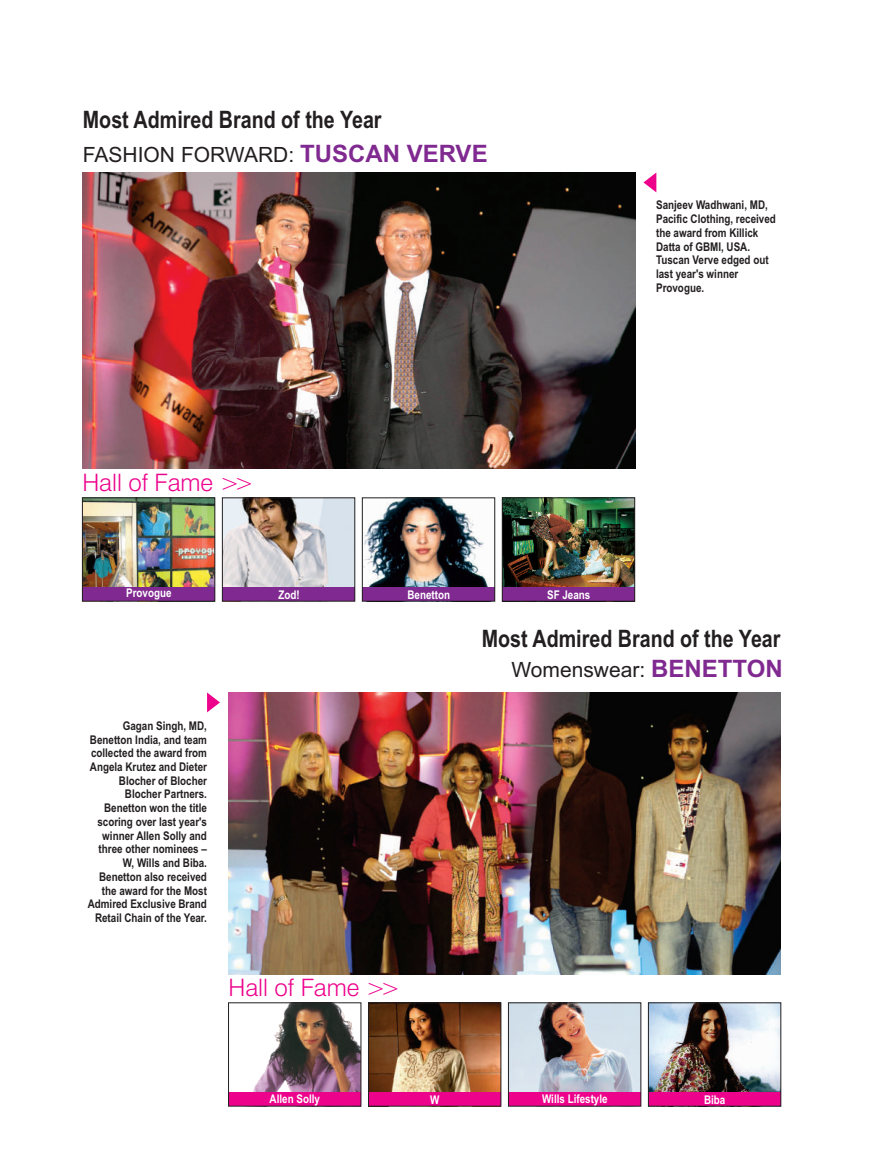
<style>
.page{position:relative;width:872px;height:1170px;background:#fff}
.page>*{position:absolute;margin:0;border:0;box-sizing:border-box;transform-origin:0 0}
.t1{font:700 24px "Arial Narrow";color:#231f20}
.t2{font:300 24px "Swiss 721 BT";color:#ed028c}
.t3{font:21px "Arial";color:#231f20}
.t4{font:700 12px/13.6px "Arial Narrow";color:#231f20}
.t5{font:700 12px "Arial Narrow";color:#fff}
.s1{font-weight:700;font-size:24px;color:#802990}
</style>
<div class="page">
<img style="left:81px;top:172px;width:701px;height:935px">
<p class="t1" style="left:83px;top:101px;width:300px">Most Admired Brand of the Year</p>
<p class="t3" style="left:83px;top:141px;width:406px">FASHION FORWARD: <span class="s1">TUSCAN VERVE</span></p>
<p class="t4" style="left:656px;top:198px;width:121px">Sanjeev Wadhwani, MD,<br>Pacific Clothing, received the award from Killick<br>Datta of GBMI, USA.<br>Tuscan Verve edged out last year's winner<br>Provogue.</p>
<p class="t2" style="left:82px;top:467px;width:173px">Hall of Fame &gt;&gt;</p>
<p class="t5" style="left:126px;top:584px;width:47px">Provogue</p>
<p class="t5" style="left:547px;top:585px;width:45px">SF Jeans</p>
<p class="t5" style="left:278px;top:585px;width:23px">Zod!</p>
<p class="t5" style="left:407px;top:585px;width:44px">Benetton</p>
<p class="t1" style="left:482px;top:620px;width:300px">Most Admired Brand of the Year</p>
<p class="t4" style="left:88px;top:718px;width:121px;text-align:right">Gagan Singh, MD,<br>Benetton India, and team collected the award from<br>Angela Krutez and Dieter<br>Blocher of Blocher<br>Blocher Partners.<br>Benetton won the title scoring over last year's winner Allen Solly and three other nominees –<br>W, Wills and Biba.<br>Benetton also received the award for the Most<br>Admired Exclusive Brand<br>Retail Chain of the Year.</p>
<p class="t2" style="left:228px;top:972px;width:173px">Hall of Fame &gt;&gt;</p>
<p class="t3" style="left:511px;top:655px;width:273px">Womenswear: <span class="s1">BENETTON</span></p>
<p class="t5" style="left:270px;top:1089px;width:52px">Allen Solly</p>
<p class="t5" style="left:430px;top:1090px;width:11px">W</p>
<p class="t5" style="left:704px;top:1090px;width:23px">Biba</p>
<p class="t5" style="left:542px;top:1089px;width:67px">Wills Lifestyle</p>
</div>
